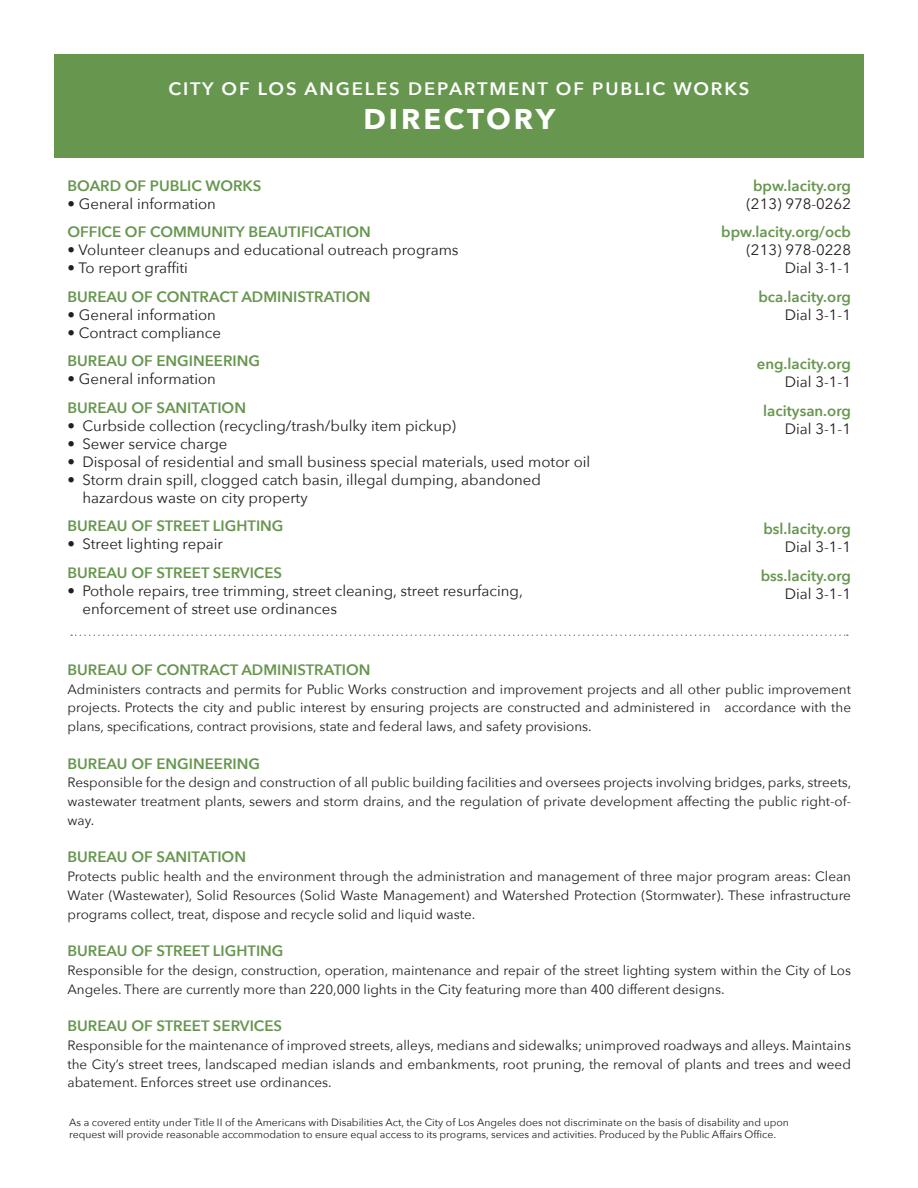
<style>
.page{position:relative;width:918px;height:1188px;background:#fff}
.page>*{position:absolute;margin:0;border:0;box-sizing:border-box;transform-origin:0 0}
.t1{font:700 28.5px "Avenir Next";letter-spacing:.1em;color:#fff}
.t2{font:600 18px "Avenir Next";letter-spacing:.1em;color:#fff}
.t3{font:15px "Avenir Next";color:#231f20}
.t4{font:600 15px "Avenir Next";color:#67964f}
.t5{font:13.5px/18.8px "Avenir Next";color:#231f20;text-align:justify}
.t6{font:10.5px/12px "Avenir Next";color:#231f20}
</style>
<div class="page">
<div style="left:54px;top:54px;width:810px;height:104px;background:#67964f"></div>
<svg style="left:71px;top:634px;width:777px;height:2px"></svg>
<p class="t2" style="left:168px;top:73px;width:583px">CITY OF LOS ANGELES DEPARTMENT OF PUBLIC WORKS</p>
<p class="t1" style="left:363px;top:95px;width:193px">DIRECTORY</p>
<p class="t4" style="left:68px;top:172px;width:195px">BOARD OF PUBLIC WORKS</p>
<p class="t3" style="left:68px;top:191px;width:150px">• General information</p>
<p class="t4" style="left:68px;top:219px;width:305px">OFFICE OF COMMUNITY BEAUTIFICATION</p>
<p class="t3" style="left:68px;top:237px;width:393px">• Volunteer cleanups and educational outreach programs</p>
<p class="t3" style="left:68px;top:255px;width:122px">• To report graffiti</p>
<p class="t4" style="left:68px;top:283px;width:305px">BUREAU OF CONTRACT ADMINISTRATION</p>
<p class="t3" style="left:68px;top:302px;width:150px">• General information</p>
<p class="t3" style="left:68px;top:320px;width:155px">• Contract compliance</p>
<p class="t4" style="left:68px;top:348px;width:194px">BUREAU OF ENGINEERING</p>
<p class="t3" style="left:68px;top:366px;width:150px">• General information</p>
<p class="t4" style="left:68px;top:394px;width:180px">BUREAU OF SANITATION</p>
<p class="t3" style="left:68px;top:413px;width:390px">• Curbside collection (recycling/trash/bulky item pickup)</p>
<p class="t3" style="left:68px;top:431px;width:161px">• Sewer service charge</p>
<p class="t3" style="left:68px;top:449px;width:524px">• Disposal of residential and small business special materials, used motor oil</p>
<p class="t3" style="left:68px;top:467px;width:475px">• Storm drain spill, clogged catch basin, illegal dumping, abandoned</p>
<p class="t3" style="left:82px;top:485px;width:227px">hazardous waste on city property</p>
<p class="t4" style="left:68px;top:513px;width:218px">BUREAU OF STREET LIGHTING</p>
<p class="t3" style="left:68px;top:531px;width:157px">• Street lighting repair</p>
<p class="t4" style="left:68px;top:559px;width:216px">BUREAU OF STREET SERVICES</p>
<p class="t3" style="left:68px;top:578px;width:457px">• Pothole repairs, tree trimming, street cleaning, street resurfacing,</p>
<p class="t3" style="left:82px;top:596px;width:256px">enforcement of street use ordinances</p>
<p class="t4" style="left:753px;top:172px;width:100px">bpw.lacity.org</p>
<p class="t3" style="left:746px;top:191px;width:106px">(213) 978-0262</p>
<p class="t4" style="left:721px;top:219px;width:131px">bpw.lacity.org/ocb</p>
<p class="t3" style="left:746px;top:237px;width:106px">(213) 978-0228</p>
<p class="t3" style="left:785px;top:255px;width:68px">Dial 3-1-1</p>
<p class="t4" style="left:758px;top:283px;width:94px">bca.lacity.org</p>
<p class="t3" style="left:785px;top:302px;width:68px">Dial 3-1-1</p>
<p class="t4" style="left:757px;top:351px;width:96px">eng.lacity.org</p>
<p class="t3" style="left:785px;top:369px;width:68px">Dial 3-1-1</p>
<p class="t4" style="left:763px;top:397px;width:89px">lacitysan.org</p>
<p class="t3" style="left:785px;top:416px;width:68px">Dial 3-1-1</p>
<p class="t4" style="left:763px;top:516px;width:89px">bsl.lacity.org</p>
<p class="t3" style="left:785px;top:534px;width:68px">Dial 3-1-1</p>
<p class="t4" style="left:761px;top:562px;width:92px">bss.lacity.org</p>
<p class="t3" style="left:785px;top:581px;width:68px">Dial 3-1-1</p>
<p class="t4" style="left:68px;top:657px;width:305px">BUREAU OF CONTRACT ADMINISTRATION</p>
<p class="t5" style="left:68px;top:679px;width:785px">Administers contracts and permits for Public Works construction and improvement projects and all other public improvement projects. Protects the city and public interest by ensuring projects are constructed and administered in accordance with the plans, specifications, contract provisions, state and federal laws, and safety provisions.</p>
<p class="t4" style="left:68px;top:751px;width:194px">BUREAU OF ENGINEERING</p>
<p class="t5" style="left:68px;top:773px;width:785px">Responsible for the design and construction of all public building facilities and oversees projects involving bridges, parks, streets, wastewater treatment plants, sewers and storm drains, and the regulation of private development affecting the public right-of&shy;way.</p>
<p class="t4" style="left:68px;top:844px;width:180px">BUREAU OF SANITATION</p>
<p class="t5" style="left:68px;top:866px;width:785px">Protects public health and the environment through the administration and management of three major program areas: Clean Water (Wastewater), Solid Resources (Solid Waste Management) and Watershed Protection (Stormwater). These infrastructure programs collect, treat, dispose and recycle solid and liquid waste.</p>
<p class="t4" style="left:68px;top:938px;width:218px">BUREAU OF STREET LIGHTING</p>
<p class="t5" style="left:68px;top:960px;width:785px">Responsible for the design, construction, operation, maintenance and repair of the street lighting system within the City of Los<br>Angeles. There are currently more than 220,000 lights in the City featuring more than 400 different designs.</p>
<p class="t4" style="left:68px;top:1013px;width:216px">BUREAU OF STREET SERVICES</p>
<p class="t5" style="left:68px;top:1035px;width:785px">Responsible for the maintenance of improved streets, alleys, medians and sidewalks; unimproved roadways and alleys. Maintains the City’s street trees, landscaped median islands and embankments, root pruning, the removal of plants and trees and weed abatement. Enforces street use ordinances.</p>
<p class="t6" style="left:69px;top:1115px;width:721px">As a covered entity under Title II of the Americans with Disabilities Act, the City of Los Angeles does not discriminate on the basis of disability and upon request will provide reasonable accommodation to ensure equal access to its programs, services and activities. Produced by the Public Affairs Office.</p>
</div>
